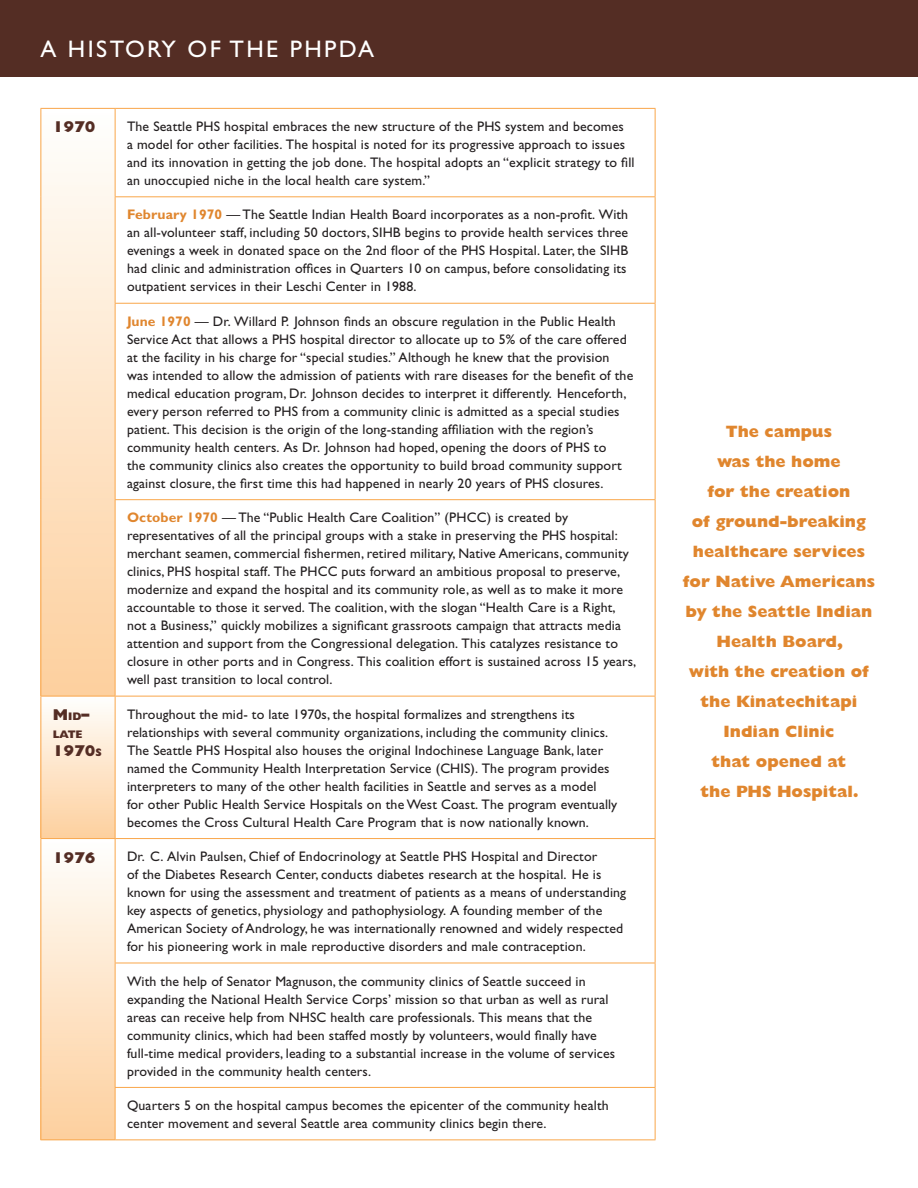
<style>
.page{position:relative;width:918px;height:1188px;background:#fff}
.page>*{position:absolute;margin:0;border:0;box-sizing:border-box;transform-origin:0 0}
.Subhead_14_15{font:24px "Gill Sans";letter-spacing:.1em;color:#fff}
.pull_quote_centered{font:800 16.5px/30px "Gill Sans";color:#e0862e;text-align:center}
.Year{font:800 15.75px "Gill Sans";color:#542d24}
.Event{font:13.8px/18px "Gill Sans";letter-spacing:.01em;color:#231f20}
.Year-2{font:800 10.95px "Gill Sans";color:#542d24}
.s1{font-weight:700;color:#e0862e}
.s2{font-size:10.95px}
</style>
<div class="page">
<div style="left:41px;top:108px;width:74px;height:588px;background:linear-gradient(to bottom,#fefefc,#fdcf9c)"></div>
<div style="left:41px;top:696px;width:74px;height:142px;background:linear-gradient(to bottom,#fefefc,#fdcf9e)"></div>
<div style="left:41px;top:839px;width:74px;height:300px;background:linear-gradient(to bottom,#fefefc,#fdcf9d)"></div>
<div style="left:0;top:0;width:918px;height:76px;background:#542d24"></div>
<hr style="left:115px;top:696px;width:1px;height:142px;background:#f9a64a">
<hr style="left:655px;top:197px;width:1px;height:106px;background:#f9a64a">
<hr style="left:655px;top:304px;width:1px;height:195px;background:#f9a64a">
<hr style="left:655px;top:500px;width:1px;height:196px;background:#f9a64a">
<hr style="left:40px;top:696px;width:1px;height:142px;background:#f9a64a">
<hr style="left:655px;top:696px;width:1px;height:142px;background:#f9a64a">
<hr style="left:115px;top:108px;width:541px;height:1px;background:#f9a64a">
<hr style="left:655px;top:109px;width:1px;height:87px;background:#f9a64a">
<hr style="left:115px;top:196px;width:541px;height:1px;background:#f9a64a">
<hr style="left:115px;top:303px;width:541px;height:1px;background:#f9a64a">
<hr style="left:115px;top:499px;width:541px;height:1px;background:#f9a64a">
<hr style="left:115px;top:696px;width:541px;height:1px;background:#f9a64a">
<hr style="left:115px;top:838px;width:541px;height:1px;background:#f9a64a">
<hr style="left:655px;top:839px;width:1px;height:124px;background:#f9a64a">
<hr style="left:655px;top:963px;width:1px;height:124px;background:#f9a64a">
<hr style="left:115px;top:1087px;width:541px;height:1px;background:#f9a64a">
<hr style="left:655px;top:1088px;width:1px;height:51px;background:#f9a64a">
<hr style="left:115px;top:963px;width:541px;height:1px;background:#f9a64a">
<hr style="left:115px;top:1139px;width:541px;height:1px;background:#f9a64a">
<hr style="left:40px;top:108px;width:75px;height:1px;background:#f9a64a">
<hr style="left:40px;top:109px;width:1px;height:88px;background:#f9a64a">
<hr style="left:115px;top:109px;width:1px;height:87px;background:#f9a64a">
<hr style="left:40px;top:197px;width:1px;height:106px;background:#f9a64a">
<hr style="left:115px;top:197px;width:1px;height:106px;background:#f9a64a">
<hr style="left:40px;top:303px;width:1px;height:197px;background:#f9a64a">
<hr style="left:115px;top:304px;width:1px;height:195px;background:#f9a64a">
<hr style="left:40px;top:500px;width:1px;height:196px;background:#f9a64a">
<hr style="left:115px;top:500px;width:1px;height:196px;background:#f9a64a">
<hr style="left:40px;top:696px;width:75px;height:1px;background:#f9a64a">
<hr style="left:40px;top:838px;width:75px;height:1px;background:#f9a64a">
<hr style="left:40px;top:839px;width:1px;height:124px;background:#f9a64a">
<hr style="left:115px;top:839px;width:1px;height:124px;background:#f9a64a">
<hr style="left:40px;top:963px;width:1px;height:124px;background:#f9a64a">
<hr style="left:115px;top:963px;width:1px;height:124px;background:#f9a64a">
<hr style="left:40px;top:1087px;width:1px;height:52px;background:#f9a64a">
<hr style="left:115px;top:1088px;width:1px;height:51px;background:#f9a64a">
<hr style="left:40px;top:1139px;width:75px;height:1px;background:#f9a64a">
<p class="Subhead_14_15" style="left:40px;top:35px;width:335px">A HISTORY OF THE PHPDA</p>
<p class="Year" style="left:53px;top:118px;width:44px">1970</p>
<p class="Event" style="left:127px;top:117px;width:509px">The Seattle PHS hospital embraces the new structure of the PHS system and becomes<br>a model for other facilities. The hospital is noted for its progressive approach to issues and its innovation in getting the job done. The hospital adopts an “explicit strategy to fill an unoccupied niche in the local health care system.”</p>
<p class="Event" style="left:127px;top:206px;width:503px;text-align:justify"><span class="s1">February 1970</span> — The Seattle Indian Health Board incorporates as a non-profit. With an all-volunteer staff, including 50 doctors, SIHB begins to provide health services three evenings a week in donated space on the 2nd floor of the PHS Hospital. Later, the SIHB had clinic and administration offices in Quarters 10 on campus, before consolidating its outpatient services in their Leschi Center in 1988.</p>
<p class="Event" style="left:127px;top:312px;width:508px"><span class="s1">June 1970</span> — Dr. Willard P. Johnson finds an obscure regulation in the Public Health Service Act that allows a PHS hospital director to allocate up to 5% of the care offered at the facility in his charge for “special studies.” Although he knew that the provision was intended to allow the admission of patients with rare diseases for the benefit of the medical education program, Dr. Johnson decides to interpret it differently. Henceforth, every person referred to PHS from a community clinic is admitted as a special studies patient. This decision is the origin of the long-standing affiliation with the region’s community health centers. As Dr. Johnson had hoped, opening the doors of PHS to<br>the community clinics also creates the opportunity to build broad community support against closure, the first time this had happened in nearly 20 years of PHS closures.</p>
<p class="Event" style="left:127px;top:509px;width:511px"><span class="s1">October 1970</span> — The “Public Health Care Coalition” (PHCC) is created by representatives of all the principal groups with a stake in preserving the PHS hospital: merchant seamen, commercial fishermen, retired military, Native Americans, community clinics, PHS hospital staff. The PHCC puts forward an ambitious proposal to preserve, modernize and expand the hospital and its community role, as well as to make it more accountable to those it served. The coalition, with the slogan “Health Care is a Right, not a Business,” quickly mobilizes a significant grassroots campaign that attracts media attention and support from the Congressional delegation. This catalyzes resistance to closure in other ports and in Congress. This coalition effort is sustained across 15 years, well past transition to local control.</p>
<p class="Year" style="left:53px;top:706px;width:38px">M<span class="s2">ID</span>–</p>
<p class="Year-2" style="left:53px;top:728px;width:31px">LATE</p>
<p class="Year" style="left:53px;top:742px;width:50px">1970<span class="s2">S</span></p>
<p class="Event" style="left:127px;top:705px;width:492px">Throughout the mid- to late 1970s, the hospital formalizes and strengthens its relationships with several community organizations, including the community clinics.<br>The Seattle PHS Hospital also houses the original Indochinese Language Bank, later named the Community Health Interpretation Service (CHIS). The program provides interpreters to many of the other health facilities in Seattle and serves as a model<br>for other Public Health Service Hospitals on the West Coast. The program eventually becomes the Cross Cultural Health Care Program that is now nationally known.</p>
<p class="Year" style="left:53px;top:848px;width:44px">1976</p>
<p class="Event" style="left:127px;top:848px;width:501px">Dr. C. Alvin Paulsen, Chief of Endocrinology at Seattle PHS Hospital and Director<br>of the Diabetes Research Center, conducts diabetes research at the hospital. He is known for using the assessment and treatment of patients as a means of understanding key aspects of genetics, physiology and pathophysiology. A founding member of the American Society of Andrology, he was internationally renowned and widely respected for his pioneering work in male reproductive disorders and male contraception.</p>
<p class="Event" style="left:127px;top:972px;width:490px">With the help of Senator Magnuson, the community clinics of Seattle succeed in expanding the National Health Service Corps’ mission so that urban as well as rural areas can receive help from NHSC health care professionals. This means that the community clinics, which had been staffed mostly by volunteers, would finally have full-time medical providers, leading to a substantial increase in the volume of services provided in the community health centers.</p>
<p class="Event" style="left:127px;top:1096px;width:483px">Quarters 5 on the hospital campus becomes the epicenter of the community health center movement and several Seattle area community clinics begin there.</p>
<p class="pull_quote_centered" style="left:683px;top:416px;width:194px">The campus<br>was the home<br>for the creation<br>of ground-breaking healthcare services for Native Americans by the Seattle Indian<br>Health Board,<br>with the creation of the Kinatechitapi<br>Indian Clinic<br>that opened at<br>the PHS Hospital.</p>
</div>
